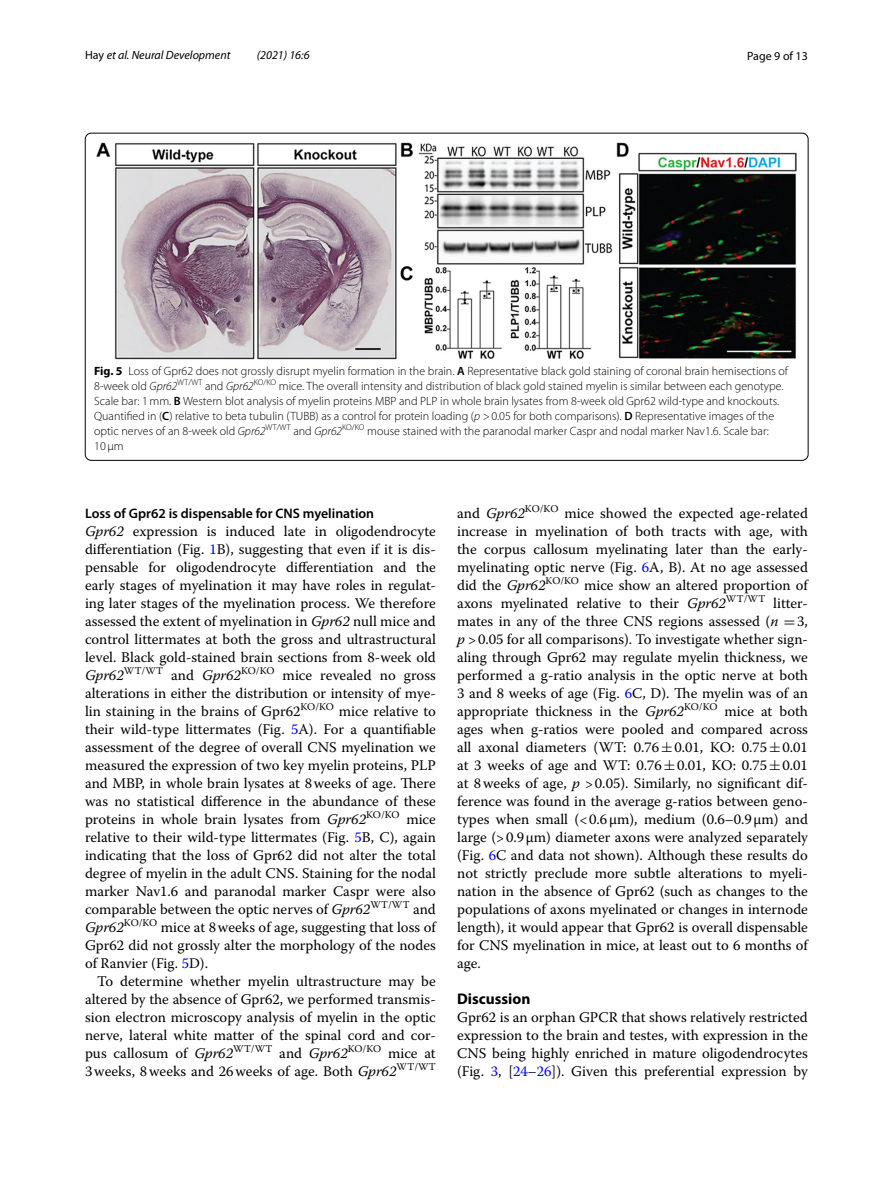
<style>
.page{position:relative;width:893px;height:1187px;background:#fff}
.page>*{position:absolute;margin:0;border:0;box-sizing:border-box;transform-origin:0 0}
.t1{font:700 15.45px "Myriad Pro";color:#000}
.t2{font:14.7px/18px "Warnock Pro";color:#000;text-align:justify}
.t3{font:600 13.8px "Myriad Pro";color:#000}
.t4{font:300 12px/15px "Myriad Pro";color:#000}
.t5{font:italic 12px "Myriad Pro";color:#000}
.t6{font:12px "Myriad Pro";color:#000}
.s1{font-style:normal}
.s2{font-weight:700}
.s3{font-weight:600}
.s4{font-style:italic}
.s5{color:#00f}
.s6{font-family:"MTSY"}
</style>
<div class="page">
<img style="left:96px;top:142px;width:701px;height:218px">
<p class="t5" style="left:85px;top:48px;width:147px"><span class="s1">Hay</span> et al. Neural Development</p>
<p class="t5" style="left:257px;top:48px;width:54px">(2021) 16:6</p>
<p class="t6" style="left:747px;top:48px;width:62px">Page 9 of 13</p>
<p class="t4" style="left:94px;top:363px;width:695px"><span class="s2">Fig. 5</span> Loss of Gpr62 does not grossly disrupt myelin formation in the brain. <span class="s3">A</span> Representative black gold staining of coronal brain hemisections of 8-week old <span class="s4">Gpr62</span><sup>WT/WT</sup> and <span class="s4">Gpr62</span><sup>KO/KO</sup> mice. The overall intensity and distribution of black gold stained myelin is similar between each genotype.<br>Scale bar: 1mm. <span class="s3">B</span> Western blot analysis of myelin proteins MBP and PLP in whole brain lysates from 8-week old Gpr62 wild-type and knockouts.<br>Quantified in (<span class="s3">C</span>) relative to beta tubulin (TUBB) as a control for protein loading (<span class="s4">p</span> &gt;0.05 for both comparisons). <span class="s3">D</span> Representative images of the optic nerves of an 8-week old <span class="s4">Gpr62</span><sup>WT/WT</sup> and <span class="s4">Gpr62</span><sup>KO/KO</sup> mouse stained with the paranodal marker Caspr and nodal marker Nav1.6. Scale bar:<br>10μm</p>
<p class="t3" style="left:85px;top:504px;width:291px">Loss of Gpr62 is dispensable for CNS myelination</p>
<p class="t2" style="left:85px;top:521px;width:352px"><span class="s4">Gpr62</span> expression is induced late in oligodendrocyte differentiation (Fig. <span class="s5">1</span>B), suggesting that even if it is dis&shy;pensable for oligodendrocyte differentiation and the early stages of myelination it may have roles in regulat&shy;ing later stages of the myelination process. We therefore assessed the extent of myelination in <span class="s4">Gpr62</span> null mice and control littermates at both the gross and ultrastructural level. Black gold-stained brain sections from 8-week old <span class="s4">Gpr62</span><sup>WT/WT</sup> and <span class="s4">Gpr62</span><sup>KO/KO</sup> mice revealed no gross alterations in either the distribution or intensity of mye&shy;lin staining in the brains of Gpr62<sup>KO/KO</sup> mice relative to their wild-type littermates (Fig. <span class="s5">5</span>A). For a quantifiable assessment of the degree of overall CNS myelination we measured the expression of two key myelin proteins, PLP and MBP, in whole brain lysates at 8weeks of age. There was no statistical difference in the abundance of these proteins in whole brain lysates from <span class="s4">Gpr62</span><sup>KO/KO</sup> mice relative to their wild-type littermates (Fig. <span class="s5">5</span>B, C), again indicating that the loss of Gpr62 did not alter the total degree of myelin in the adult CNS. Staining for the nodal marker Nav1.6 and paranodal marker Caspr were also comparable between the optic nerves of <span class="s4">Gpr62</span><sup>WT/WT</sup> and <span class="s4">Gpr62</span><sup>KO/KO</sup> mice at 8weeks of age, suggesting that loss of Gpr62 did not grossly alter the morphology of the nodes of Ranvier (Fig. <span class="s5">5</span>D).</p>
<p class="t2" style="left:85px;top:971px;width:352px;text-indent:12px">To determine whether myelin ultrastructure may be altered by the absence of Gpr62, we performed transmis&shy;sion electron microscopy analysis of myelin in the optic nerve, lateral white matter of the spinal cord and cor&shy;pus callosum of <span class="s4">Gpr62</span><sup>WT/WT</sup> and <span class="s4">Gpr62</span><sup>KO/KO</sup> mice at 3weeks, 8weeks and 26weeks of age. Both <span class="s4">Gpr62</span><sup>WT/WT</sup></p>
<p class="t2" style="left:457px;top:504px;width:352px">and <span class="s4">Gpr62</span><sup>KO/KO</sup> mice showed the expected age-related increase in myelination of both tracts with age, with the corpus callosum myelinating later than the early&shy;myelinating optic nerve (Fig. <span class="s5">6</span>A, B). At no age assessed did the <span class="s4">Gpr62</span><sup>KO/KO</sup> mice show an altered proportion of axons myelinated relative to their <span class="s4">Gpr62</span><sup>WT/WT</sup> litter&shy;mates in any of the three CNS regions assessed (<span class="s4">n</span> <span class="s6">=</span>3, <span class="s4">p</span> &gt;0.05 for all comparisons). To investigate whether sign&shy;aling through Gpr62 may regulate myelin thickness, we performed a g-ratio analysis in the optic nerve at both 3 and 8 weeks of age (Fig. <span class="s5">6</span>C, D). The myelin was of an appropriate thickness in the <span class="s4">Gpr62</span><sup>KO/KO</sup> mice at both ages when g-ratios were pooled and compared across all axonal diameters (WT: 0.76<span class="s6">±</span>0.01, KO: 0.75<span class="s6">±</span>0.01 at 3 weeks of age and WT: 0.76<span class="s6">±</span>0.01, KO: 0.75<span class="s6">±</span>0.01 at 8weeks of age, <span class="s4">p</span> &gt;0.05). Similarly, no significant dif&shy;ference was found in the average g-ratios between geno&shy;types when small (&lt;0.6μm), medium (0.6–0.9μm) and large (&gt;0.9μm) diameter axons were analyzed separately (Fig. <span class="s5">6</span>C and data not shown). Although these results do not strictly preclude more subtle alterations to myeli&shy;nation in the absence of Gpr62 (such as changes to the populations of axons myelinated or changes in internode length), it would appear that Gpr62 is overall dispensable for CNS myelination in mice, at least out to 6 months of age.</p>
<p class="t1" style="left:457px;top:988px;width:75px">Discussion</p>
<p class="t2" style="left:457px;top:1008px;width:352px">Gpr62 is an orphan GPCR that shows relatively restricted expression to the brain and testes, with expression in the CNS being highly enriched in mature oligodendrocytes (Fig. <span class="s5">3</span>, [<span class="s5">24</span>–<span class="s5">26</span>]). Given this preferential expression by</p>
</div>
